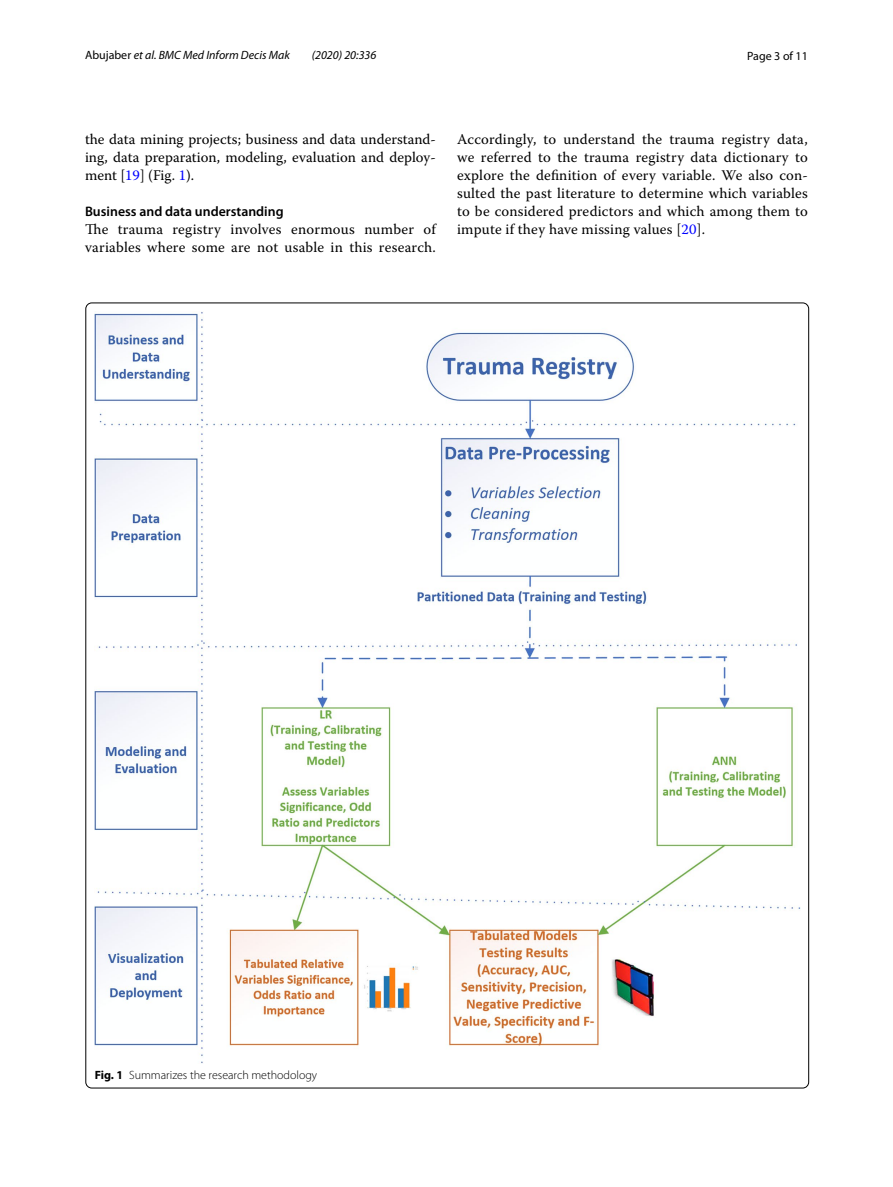
<style>
.page{position:relative;width:893px;height:1187px;background:#fff}
.page>*{position:absolute;margin:0;border:0;box-sizing:border-box;transform-origin:0 0}
.t1{font:14.7px/18px "Warnock Pro";letter-spacing:.015em;color:#000;text-align:justify}
.t2{font:600 13.8px "Myriad Pro";color:#000}
.t3{font:italic 12px "Myriad Pro";color:#000}
.t4{font:300 12px "Myriad Pro";color:#000}
.t5{font:12px "Myriad Pro";color:#000}
.s1{font-style:normal}
.s2{color:#00f}
.s3{font-weight:700}
</style>
<div class="page">
<img style="left:94px;top:312px;width:706px;height:751px">
<p class="t3" style="left:85px;top:48px;width:206px"><span class="s1">Abujaber</span> et al. BMC Med Inform Decis Mak</p>
<p class="t3" style="left:312px;top:48px;width:66px">(2020) 20:336</p>
<p class="t5" style="left:747px;top:48px;width:62px">Page 3 of 11</p>
<p class="t1" style="left:85px;top:130px;width:352px">the data mining projects; business and data understand&shy;ing, data preparation, modeling, evaluation and deploy&shy;ment [<span class="s2">19</span>] (Fig. <span class="s2">1</span>).</p>
<p class="t2" style="left:85px;top:202px;width:200px">Business and data understanding</p>
<p class="t1" style="left:85px;top:220px;width:352px">The trauma registry involves enormous number of variables where some are not usable in this research.</p>
<p class="t1" style="left:457px;top:130px;width:352px">Accordingly, to understand the trauma registry data, we referred to the trauma registry data dictionary to explore the definition of every variable. We also con&shy;sulted the past literature to determine which variables to be considered predictors and which among them to impute if they have missing values [<span class="s2">20</span>].</p>
<p class="t4" style="left:95px;top:1068px;width:224px"><span class="s3">Fig. 1</span> Summarizes the research methodology</p>
</div>
